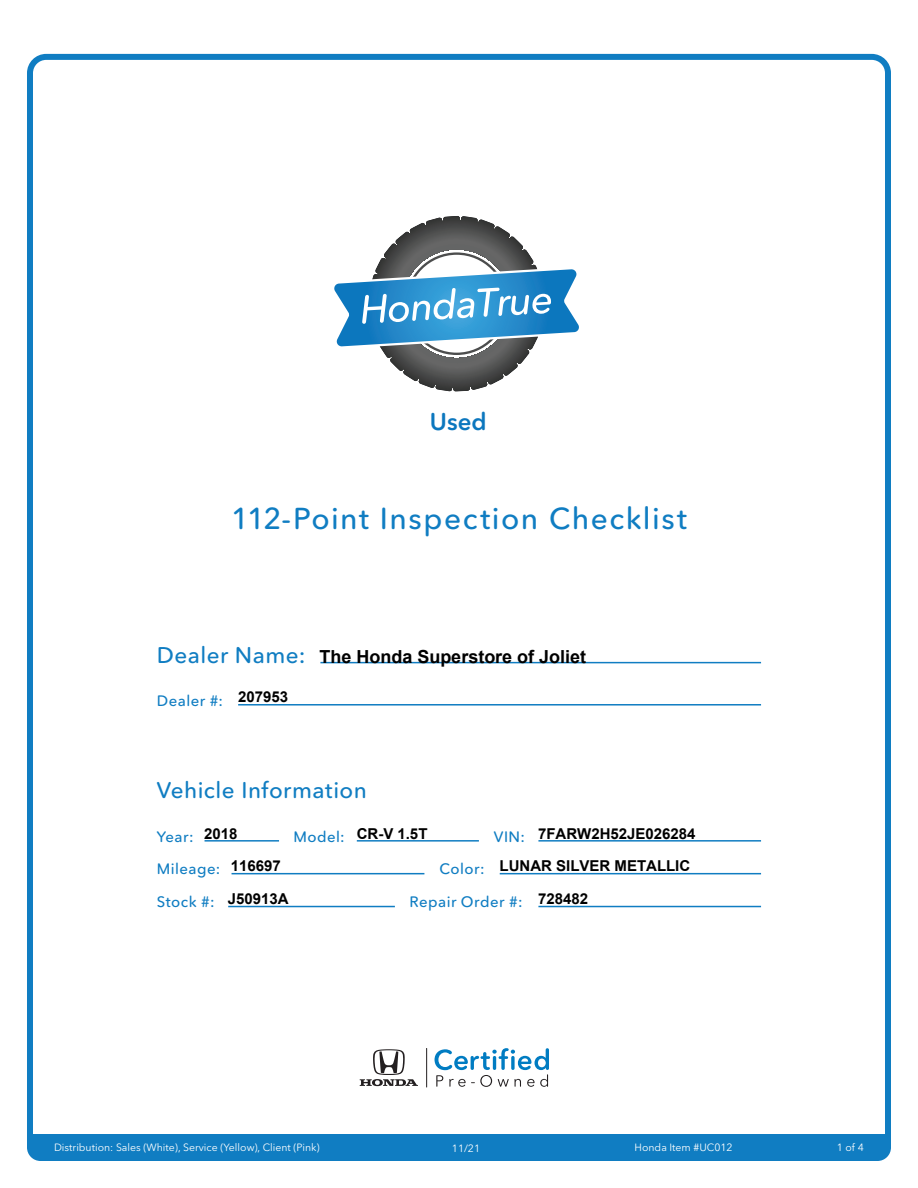
<style>
.page{position:relative;width:918px;height:1188px;background:#fff}
.page>*{position:absolute;margin:0;border:0;box-sizing:border-box;transform-origin:0 0}
.t1{font:500 30px "Avenir Next Rounded Std";letter-spacing:.05em;color:#107dc2}
.t2{font:600 24px "Avenir Next Rounded Std";color:#0c77be}
.t3{font:500 22.5px "Avenir Next Rounded Std";letter-spacing:.02em;color:#107dc2}
.t4{font:700 18px "Arial";color:#000}
.t5{font:700 15px "Arial";color:#000}
.t6{font:500 15px "Avenir Next Rounded Std";letter-spacing:.03em;color:#107dc2}
.t7{font:10.5px "Avenir Next Rounded Std";color:#fff}
</style>
<div class="page">
<div style="left:27px;top:54px;width:864px;height:1107px;border:6px solid #107dc2;border-radius:16px"></div>
<div style="left:27px;top:1134px;width:864px;height:27px;background:#107dc2"></div>
<hr style="left:320px;top:662px;width:441px;height:1px;background:#107dc2">
<hr style="left:205px;top:840px;width:74px;height:2px;background:#107dc2">
<hr style="left:238px;top:704px;width:523px;height:2px;background:#107dc2">
<hr style="left:232px;top:873px;width:192px;height:1px;background:#107dc2">
<hr style="left:357px;top:840px;width:122px;height:2px;background:#107dc2">
<hr style="left:500px;top:873px;width:261px;height:1px;background:#107dc2">
<hr style="left:228px;top:906px;width:167px;height:1px;background:#107dc2">
<hr style="left:538px;top:840px;width:223px;height:2px;background:#107dc2">
<hr style="left:538px;top:906px;width:223px;height:1px;background:#107dc2">
<svg style="left:334px;top:216px;width:245px;height:176px"></svg>
<svg style="left:435px;top:1048px;width:114px;height:39px"></svg>
<svg style="left:360px;top:1049px;width:58px;height:37px"></svg>
<hr style="left:426px;top:1048px;width:1px;height:39px;background:#231f20">
<h2 class="t2" style="left:430px;top:407px;width:58px">Used</h2>
<h1 class="t1" style="left:231px;top:500px;width:457px">112-Point Inspection Checklist</h1>
<h3 class="t3" style="left:157px;top:642px;width:150px">Dealer Name:</h3>
<h3 class="t6" style="left:157px;top:691px;width:68px">Dealer #:</h3>
<h3 class="t5" style="left:238px;top:689px;width:52px">207953</h3>
<h3 class="t4" style="left:320px;top:647px;width:268px">The Honda Superstore of Joliet</h3>
<h3 class="t3" style="left:157px;top:777px;width:211px">Vehicle Information</h3>
<h3 class="t6" style="left:157px;top:827px;width:38px">Year:</h3>
<h3 class="t5" style="left:204px;top:825px;width:35px">2018</h3>
<h3 class="t5" style="left:357px;top:825px;width:72px">CR-V 1.5T</h3>
<h3 class="t5" style="left:538px;top:825px;width:159px">7FARW2H52JE026284</h3>
<h3 class="t5" style="left:231px;top:858px;width:52px">116697</h3>
<h3 class="t5" style="left:500px;top:858px;width:192px">LUNAR SILVER METALLIC</h3>
<h3 class="t5" style="left:228px;top:891px;width:62px">J50913A</h3>
<h3 class="t5" style="left:538px;top:891px;width:52px">728482</h3>
<h3 class="t6" style="left:293px;top:827px;width:53px">Model:</h3>
<h3 class="t6" style="left:494px;top:827px;width:33px">VIN:</h3>
<h3 class="t6" style="left:157px;top:860px;width:65px">Mileage:</h3>
<h3 class="t6" style="left:439px;top:860px;width:47px">Color:</h3>
<h3 class="t6" style="left:157px;top:893px;width:59px">Stock #:</h3>
<h3 class="t6" style="left:410px;top:893px;width:114px">Repair Order #:</h3>
<p class="t7" style="left:54px;top:1141px;width:267px">Distribution: Sales (White), Service (Yellow), Client (Pink)</p>
<p class="t7" style="left:452px;top:1142px;width:30px">11/21</p>
<p class="t7" style="left:635px;top:1141px;width:100px">Honda Item #UC012</p>
<p class="t7" style="left:837px;top:1141px;width:29px">1 of 4</p>
</div>
